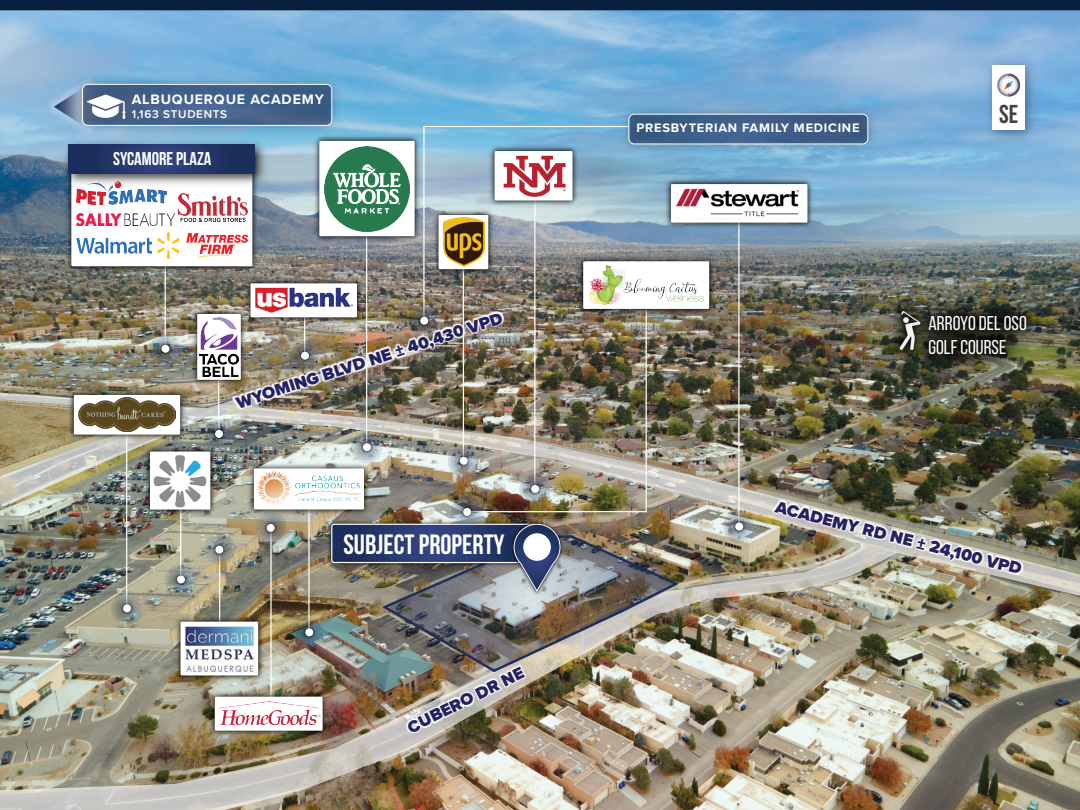
<style>
.page{position:relative;width:1080px;height:810px;background:#fff}
.page>*{position:absolute;margin:0;border:0;box-sizing:border-box;transform-origin:0 0}
.t1{font:700 27.88px "Bebas Neue";color:#fff}
.t2{font:700 25.88px "Bebas Neue";color:#414143}
.t3{font:20px/24px "Bebas Neue";color:#fff}
.t4{font:700 18.5px "Bebas Neue";color:#fff}
.t5{font:900 17.12px "Proxima Nova";color:#262262}
.t6{font:700 14.25px "Proxima Nova";letter-spacing:.06em;color:#fff}
.t7{font:700 12.75px "Proxima Nova";letter-spacing:.06em;color:#fff}
.t8{font:600 11.62px "Proxima Nova";letter-spacing:.06em;color:#fff}
</style>
<div class="page">
<div style="left:0;top:0;width:1080px;height:14px;background:#091f3e"></div>
<img style="left:0;top:10px;width:1080px;height:332px">
<img style="left:0;top:342px;width:1080px;height:468px">
<img style="left:403px;top:674px;width:131px;height:67px">
<img style="left:771px;top:497px;width:254px;height:86px">
<img style="left:232px;top:308px;width:233px;height:108px">
<img style="left:982px;top:54px;width:59px;height:91px">
<div style="left:993px;top:65px;width:32px;height:64px;background:#fff"></div>
<svg style="left:997px;top:74px;width:23px;height:23px"></svg>
<img style="left:381px;top:534px;width:301px;height:140px">
<img style="left:43px;top:74px;width:26px;height:66px">
<img style="left:49px;top:79px;width:20px;height:56px">
<hr style="left:308px;top:485px;width:2px;height:148px;background:#fff">
<hr style="left:366px;top:208px;width:1px;height:240px;background:#fff">
<img style="left:326px;top:518px;width:182px;height:51px">
<img style="left:508px;top:518px;width:58px;height:79px">
<svg style="left:332px;top:523px;width:229px;height:70px"></svg>
<div style="left:523px;top:533px;width:28px;height:28px;background:#fff;border-radius:50%"></div>
<hr style="left:218px;top:321px;width:1px;height:114px;background:#fff">
<svg style="left:203px;top:419px;width:31px;height:31px"></svg>
<svg style="left:206px;top:422px;width:25px;height:25px"></svg>
<img style="left:210px;top:425px;width:19px;height:18px">
<div style="left:215px;top:430px;width:8px;height:8px;background:#fff;border-radius:50%"></div>
<img style="left:0;top:372px;width:2px;height:71px">
<img style="left:189px;top:306px;width:60px;height:82px">
<div style="left:197px;top:314px;width:44px;height:66px;background:#fff"></div>
<img style="left:199px;top:317px;width:39px;height:60px">
<hr style="left:165px;top:197px;width:1px;height:153px;background:#fff">
<svg style="left:150px;top:334px;width:31px;height:31px"></svg>
<svg style="left:153px;top:337px;width:25px;height:25px"></svg>
<img style="left:156px;top:340px;width:19px;height:18px">
<div style="left:162px;top:345px;width:7px;height:8px;background:#fff;border-radius:50%"></div>
<img style="left:63px;top:191px;width:198px;height:83px">
<div style="left:71px;top:152px;width:181px;height:114px;background:#fff"></div>
<img style="left:60px;top:136px;width:212px;height:55px">
<svg style="left:69px;top:145px;width:185px;height:28px"></svg>
<img style="left:76px;top:182px;width:90px;height:23px">
<img style="left:76px;top:213px;width:99px;height:12px">
<img style="left:76px;top:233px;width:106px;height:25px">
<img style="left:178px;top:193px;width:70px;height:28px">
<img style="left:186px;top:234px;width:62px;height:23px">
<img style="left:423px;top:125px;width:207px;height:198px">
<svg style="left:408px;top:306px;width:32px;height:31px"></svg>
<svg style="left:411px;top:309px;width:25px;height:25px"></svg>
<svg style="left:414px;top:312px;width:19px;height:19px"></svg>
<img style="left:415px;top:311px;width:19px;height:19px">
<div style="left:420px;top:317px;width:8px;height:8px;background:#fff;border-radius:50%"></div>
<img style="left:615px;top:100px;width:266px;height:58px">
<svg style="left:629px;top:114px;width:239px;height:30px"></svg>
<div style="left:629px;top:114px;width:239px;height:30px;border:1px solid #fff;border-radius:5px"></div>
<hr style="left:304px;top:283px;width:1px;height:73px;background:#fff">
<svg style="left:289px;top:341px;width:31px;height:31px"></svg>
<svg style="left:292px;top:344px;width:25px;height:25px"></svg>
<svg style="left:295px;top:347px;width:19px;height:19px"></svg>
<img style="left:296px;top:346px;width:18px;height:19px">
<div style="left:301px;top:352px;width:8px;height:8px;background:#fff;border-radius:50%"></div>
<img style="left:243px;top:275px;width:122px;height:51px">
<div style="left:250px;top:283px;width:107px;height:34px;background:#fff"></div>
<img style="left:255px;top:287px;width:99px;height:26px">
<svg style="left:351px;top:432px;width:31px;height:31px"></svg>
<svg style="left:354px;top:435px;width:25px;height:25px"></svg>
<div style="left:357px;top:438px;width:19px;height:19px;background:#a7b5bd;border-radius:9px"></div>
<img style="left:358px;top:438px;width:18px;height:19px">
<div style="left:363px;top:443px;width:8px;height:8px;background:#fff;border-radius:50%"></div>
<img style="left:311px;top:133px;width:112px;height:111px">
<div style="left:319px;top:141px;width:96px;height:95px;background:#fff"></div>
<img style="left:324px;top:146px;width:85px;height:85px">
<hr style="left:463px;top:222px;width:1px;height:239px;background:#fff">
<svg style="left:448px;top:446px;width:31px;height:31px"></svg>
<svg style="left:451px;top:449px;width:25px;height:25px"></svg>
<img style="left:454px;top:451px;width:11px;height:19px">
<div style="left:460px;top:457px;width:8px;height:8px;background:#fff;border-radius:50%"></div>
<img style="left:431px;top:207px;width:65px;height:70px">
<div style="left:439px;top:215px;width:49px;height:54px;background:#fff"></div>
<img style="left:443px;top:217px;width:41px;height:50px">
<hr style="left:534px;top:165px;width:1px;height:325px;background:#fff">
<img style="left:486px;top:143px;width:95px;height:66px">
<img style="left:492px;top:143px;width:85px;height:65px">
<hr style="left:738px;top:222px;width:2px;height:305px;background:#fff">
<svg style="left:723px;top:512px;width:31px;height:31px"></svg>
<svg style="left:726px;top:515px;width:25px;height:25px"></svg>
<svg style="left:729px;top:518px;width:19px;height:19px"></svg>
<img style="left:730px;top:517px;width:19px;height:19px">
<div style="left:735px;top:523px;width:8px;height:8px;background:#fff;border-radius:50%"></div>
<img style="left:663px;top:176px;width:152px;height:55px">
<div style="left:671px;top:184px;width:136px;height:39px;background:#fff"></div>
<img style="left:676px;top:188px;width:123px;height:29px">
<svg style="left:293px;top:617px;width:32px;height:32px"></svg>
<svg style="left:296px;top:621px;width:25px;height:25px"></svg>
<img style="left:300px;top:623px;width:19px;height:19px">
<div style="left:305px;top:628px;width:8px;height:8px;background:#fff;border-radius:50%"></div>
<img style="left:246px;top:460px;width:126px;height:58px">
<div style="left:254px;top:468px;width:110px;height:42px;background:#fff"></div>
<img style="left:257px;top:471px;width:104px;height:35px">
<hr style="left:126px;top:419px;width:1px;height:190px;background:#fff">
<svg style="left:111px;top:593px;width:31px;height:32px"></svg>
<svg style="left:114px;top:597px;width:25px;height:25px"></svg>
<svg style="left:117px;top:600px;width:19px;height:19px"></svg>
<img style="left:118px;top:599px;width:18px;height:19px">
<div style="left:123px;top:604px;width:8px;height:8px;background:#fff;border-radius:50%"></div>
<img style="left:66px;top:387px;width:122px;height:56px">
<div style="left:74px;top:395px;width:106px;height:40px;background:#fff"></div>
<img style="left:78px;top:397px;width:98px;height:35px">
<hr style="left:180px;top:474px;width:1px;height:106px;background:#fff">
<svg style="left:165px;top:565px;width:31px;height:31px"></svg>
<svg style="left:168px;top:568px;width:25px;height:25px"></svg>
<svg style="left:171px;top:571px;width:19px;height:19px"></svg>
<img style="left:172px;top:570px;width:19px;height:19px">
<div style="left:177px;top:576px;width:8px;height:7px;background:#fff;border-radius:50%"></div>
<img style="left:142px;top:443px;width:77px;height:75px">
<div style="left:150px;top:452px;width:60px;height:58px;background:#fff"></div>
<img style="left:153px;top:455px;width:54px;height:53px">
<hr style="left:270px;top:527px;width:2px;height:177px;background:#fff">
<svg style="left:255px;top:512px;width:32px;height:31px"></svg>
<svg style="left:258px;top:515px;width:26px;height:25px"></svg>
<div style="left:262px;top:518px;width:18px;height:19px;background:#889293;border-radius:9px"></div>
<img style="left:261px;top:519px;width:19px;height:18px">
<div style="left:267px;top:524px;width:8px;height:8px;background:#fff;border-radius:50%"></div>
<img style="left:207px;top:689px;width:124px;height:50px">
<div style="left:215px;top:697px;width:108px;height:34px;background:#fff"></div>
<img style="left:220px;top:702px;width:100px;height:22px">
<hr style="left:219px;top:549px;width:1px;height:79px;background:#fff">
<svg style="left:204px;top:533px;width:31px;height:32px"></svg>
<svg style="left:207px;top:536px;width:25px;height:25px"></svg>
<img style="left:210px;top:540px;width:19px;height:19px">
<div style="left:215px;top:546px;width:8px;height:8px;background:#fff;border-radius:50%"></div>
<img style="left:172px;top:614px;width:94px;height:70px">
<div style="left:181px;top:622px;width:77px;height:53px;background:#fff"></div>
<img style="left:185px;top:625px;width:70px;height:47px">
<img style="left:465px;top:299px;width:182px;height:214px">
<svg style="left:451px;top:496px;width:31px;height:31px"></svg>
<svg style="left:454px;top:499px;width:25px;height:25px"></svg>
<svg style="left:457px;top:502px;width:19px;height:19px"></svg>
<img style="left:458px;top:503px;width:19px;height:19px">
<div style="left:463px;top:508px;width:8px;height:8px;background:#fff;border-radius:50%"></div>
<img style="left:575px;top:253px;width:142px;height:64px">
<svg style="left:583px;top:261px;width:126px;height:48px"></svg>
<img style="left:583px;top:262px;width:126px;height:46px">
<img style="left:876px;top:289px;width:173px;height:112px">
<img style="left:894px;top:306px;width:142px;height:82px">
<img style="left:891px;top:312px;width:38px;height:38px">
<img style="left:69px;top:71px;width:276px;height:68px">
<svg style="left:54px;top:84px;width:278px;height:45px"></svg>
<p class="t6" style="left:132px;top:89px;width:194px">ALBUQUERQUE ACADEMY</p>
<p class="t8" style="left:132px;top:106px;width:97px">1,163 STUDENTS</p>
<p class="t4" style="left:113px;top:149px;width:100px">SYCAMORE PLAZA</p>
<p class="t5" style="left:233px;top:391px;width:280px;rotate:-18deg">WYOMING BLVD NE ± 40,430 VPD</p>
<h1 class="t1" style="left:343px;top:529px;width:163px">SUBJECT PROPERTY</h1>
<p class="t5" style="left:403px;top:717px;width:129px;rotate:-27deg">CUBERO DR NE</p>
<p class="t7" style="left:636px;top:118px;width:225px">PRESBYTERIAN FAMILY MEDICINE</p>
<h2 class="t2" style="left:999px;top:99px;width:21px">SE</h2>
<p class="t3" style="left:929px;top:311px;width:100px">ARROYO DEL OSO<br>GOLF COURSE</p>
<p class="t5" style="left:779px;top:495px;width:255px;rotate:14deg">ACADEMY RD NE ± 24,100 VPD</p>
</div>
